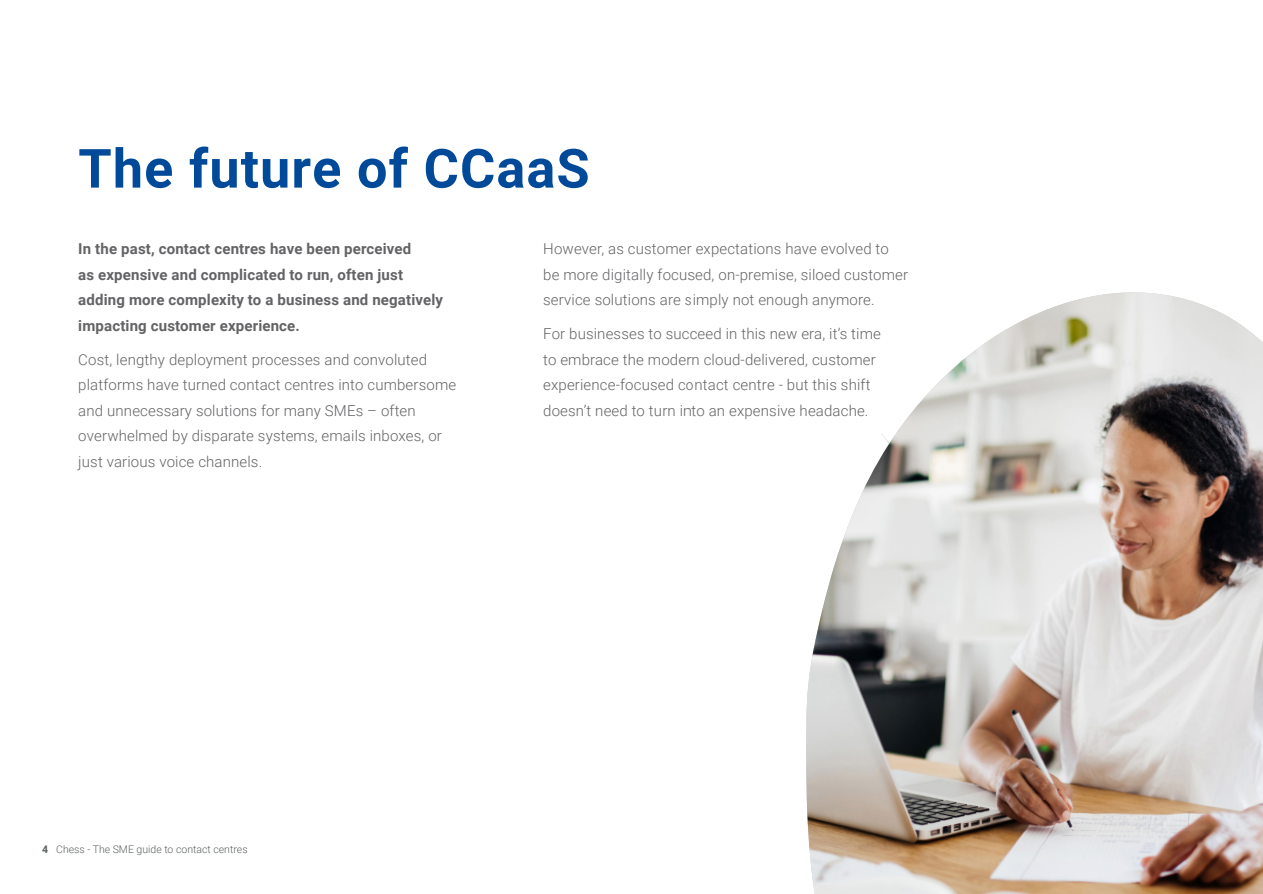
<style>
.page{position:relative;width:1263px;height:894px;background:#fff}
.page>*{position:absolute;margin:0;border:0;box-sizing:border-box;transform-origin:0 0}
.t1{font:700 54px "Roboto";letter-spacing:.02em;color:#004a99}
.t2{font:300 15px/25.5px "Roboto";letter-spacing:.01em;color:#636366}
.t3{font:700 15px/25.5px "Roboto";letter-spacing:.01em;color:#636366}
._5mm_Paragraph_Spaci{font:300 10.5px "Roboto";color:#5b5f60}
.s1{font-weight:700}
</style>
<div class="page">
<img style="left:806px;top:292px;width:457px;height:601px">
<p class="t1" style="left:78px;top:130px;width:513px">The future of CCaaS</p>
<p class="t3" style="left:78px;top:235px;width:366px">In the past, contact centres have been perceived<br>as expensive and complicated to run, often just adding more complexity to a business and negatively impacting customer experience.</p>
<p class="t2" style="left:78px;top:346px;width:379px">Cost, lengthy deployment processes and convoluted platforms have turned contact centres into cumbersome and unnecessary solutions for many SMEs – often overwhelmed by disparate systems, emails inboxes, or just various voice channels.</p>
<p class="t2" style="left:543px;top:235px;width:366px">However, as customer expectations have evolved to be more digitally focused, on-premise, siloed customer service solutions are simply not enough anymore.</p>
<p class="t2" style="left:543px;top:320px;width:339px">For businesses to succeed in this new era, it’s time to embrace the modern cloud-delivered, customer experience-focused contact centre - but this shift doesn’t need to turn into an expensive headache.</p>
<p class="_5mm_Paragraph_Spaci" style="left:42px;top:841px;width:207px"><span class="s1">4</span> Chess - The SME guide to contact centres</p>
</div>
